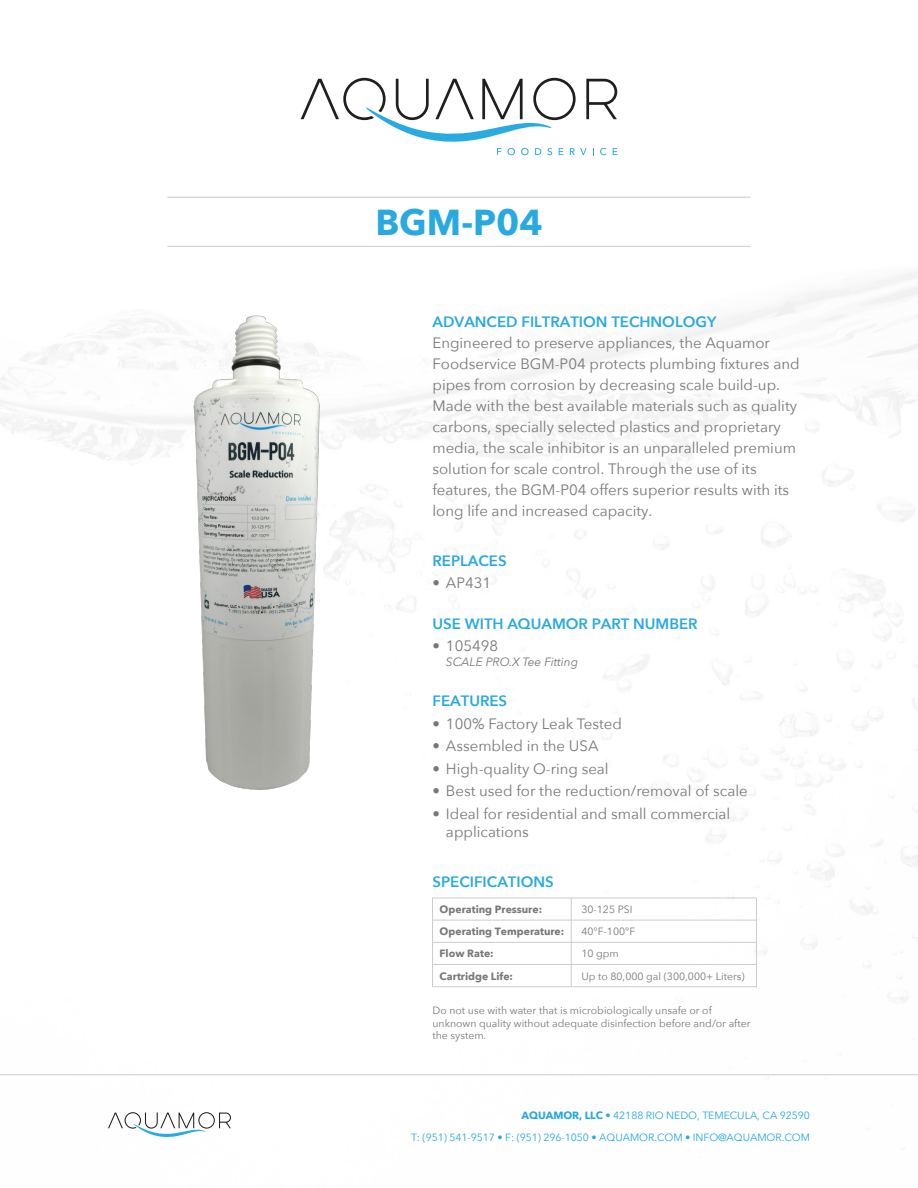
<style>
.page{position:relative;width:918px;height:1188px;background:#fff}
.page>*{position:absolute;margin:0;border:0;box-sizing:border-box;transform-origin:0 0}
.t1{font:700 36px "Avenir Next";color:#28a9e0}
.t2{font:15px/21px "Avenir Next";color:#777877}
.t3{font:600 15px "Avenir Next";color:#28a9e0}
.t4{font:italic 12px "Avenir Next";color:#777877}
.t5{font:10.5px/12.6px "Avenir Next";color:#777877}
.t6{font:10.5px/21.6px "Avenir Next";letter-spacing:-.005em;color:#27a8e0;text-align:right}
.t7{font:700 10.5px "Avenir Next";color:#777877}
.s1{font-weight:700}
</style>
<div class="page">
<img style="left:0;top:77px;width:918px;height:1002px">
<svg style="left:586px;top:79px;width:31px;height:40px"></svg>
<svg style="left:301px;top:78px;width:275px;height:64px"></svg>
<svg style="left:497px;top:148px;width:4px;height:7px"></svg>
<svg style="left:508px;top:148px;width:7px;height:7px"></svg>
<svg style="left:521px;top:148px;width:8px;height:7px"></svg>
<svg style="left:535px;top:148px;width:6px;height:7px"></svg>
<svg style="left:547px;top:148px;width:5px;height:7px"></svg>
<svg style="left:559px;top:148px;width:4px;height:7px"></svg>
<svg style="left:570px;top:148px;width:17px;height:7px"></svg>
<svg style="left:600px;top:148px;width:7px;height:7px"></svg>
<svg style="left:613px;top:148px;width:4px;height:7px"></svg>
<div style="left:432px;top:898px;width:325px;height:89px;border:1px solid #ceccca"></div>
<hr style="left:432px;top:920px;width:324px;height:1px;background:#ceccca">
<hr style="left:432px;top:942px;width:324px;height:1px;background:#ceccca">
<hr style="left:432px;top:964px;width:324px;height:1px;background:#ceccca">
<hr style="left:571px;top:898px;width:1px;height:89px;background:#ceccca">
<hr style="left:167px;top:197px;width:584px;height:1px;background:#cacbcc">
<hr style="left:167px;top:246px;width:584px;height:1px;background:#cacbcc">
<svg style="left:108px;top:1112px;width:123px;height:25px"></svg>
<hr style="left:0;top:1074px;width:918px;height:1px;background:#cacbcc">
<img style="left:189px;top:310px;width:135px;height:487px">
<h1 class="t1" style="left:375px;top:191px;width:169px">BGM-P04</h1>
<p class="t3" style="left:432px;top:308px;width:285px">ADVANCED FILTRATION TECHNOLOGY</p>
<p class="t2" style="left:432px;top:331px;width:369px">Engineered to preserve appliances, the Aquamor Foodservice BGM-P04 protects plumbing fixtures and pipes from corrosion by decreasing scale build-up.<br>Made with the best available materials such as quality carbons, specially selected plastics and proprietary media, the scale inhibitor is an unparalleled premium solution for scale control. Through the use of its features, the BGM-P04 offers superior results with its long life and increased capacity.</p>
<p class="t3" style="left:432px;top:548px;width:76px">REPLACES</p>
<p class="t2" style="left:432px;top:572px;width:60px">• AP431</p>
<p class="t3" style="left:432px;top:611px;width:267px">USE WITH AQUAMOR PART NUMBER</p>
<p class="t2" style="left:432px;top:635px;width:67px">• 105498</p>
<p class="t4" style="left:446px;top:652px;width:134px">SCALE PRO.X Tee Fitting</p>
<p class="t3" style="left:432px;top:688px;width:76px">FEATURES</p>
<p class="t2" style="left:432px;top:713px;width:191px">• 100% Factory Leak Tested</p>
<p class="t2" style="left:432px;top:735px;width:168px">• Assembled in the USA</p>
<p class="t2" style="left:432px;top:758px;width:178px">• High-quality O-ring seal</p>
<p class="t2" style="left:432px;top:780px;width:317px">• Best used for the reduction/removal of scale</p>
<p class="t2" style="left:446px;top:804px;width:286px;line-height:18px;text-indent:-14px">• Ideal for residential and small commercial applications</p>
<p class="t3" style="left:432px;top:869px;width:123px">SPECIFICATIONS</p>
<p class="t7" style="left:440px;top:900px;width:104px">Operating Pressure:</p>
<p class="t5" style="left:581px;top:903px;width:53px">30-125 PSI</p>
<p class="t7" style="left:440px;top:922px;width:126px">Operating Temperature:</p>
<p class="t5" style="left:581px;top:925px;width:56px">40°F-100°F</p>
<p class="t7" style="left:440px;top:945px;width:56px">Flow Rate:</p>
<p class="t5" style="left:581px;top:947px;width:39px">10 gpm</p>
<p class="t7" style="left:440px;top:967px;width:75px">Cartridge Life:</p>
<p class="t5" style="left:581px;top:969px;width:165px">Up to 80,000 gal (300,000+ Liters)</p>
<p class="t5" style="left:432px;top:1004px;width:320px">Do not use with water that is microbiologically unsafe or of unknown quality without adequate disinfection before and/or after the system.</p>
<p class="t6" style="left:411px;top:1104px;width:401px"><span class="s1">AQUAMOR, LLC</span> • 42188 RIO NEDO, TEMECULA, CA 92590<br>T: (951) 541-9517 • F: (951) 296-1050 • AQUAMOR.COM • INFO@AQUAMOR.COM</p>
</div>
